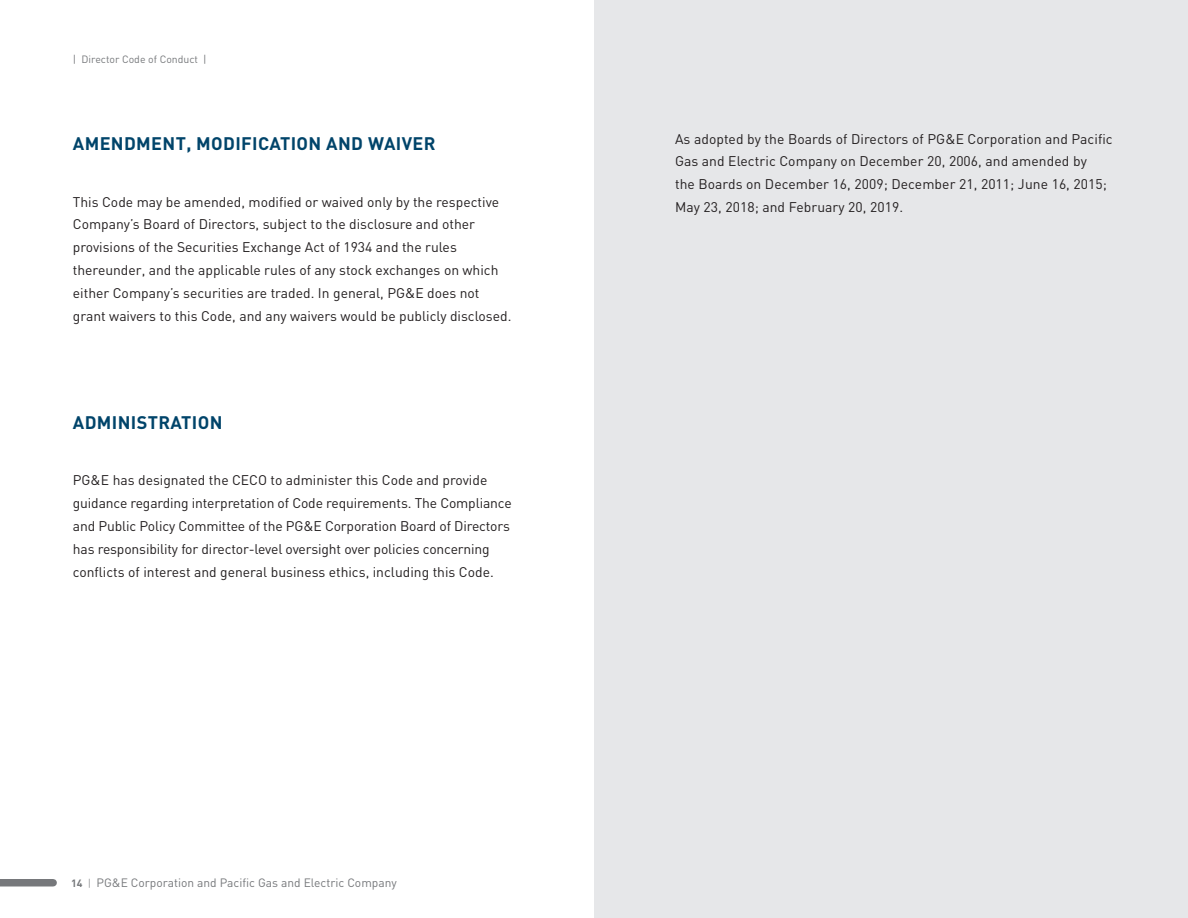
<style>
.page{position:relative;width:1188px;height:918px;background:#fff}
.page>*{position:absolute;margin:0;border:0;box-sizing:border-box;transform-origin:0 0}
.Header_1{font:700 18px "DIN";letter-spacing:.02em;color:#00446a}
.Body_Copy{font:13.8px/22.8px "DIN";color:#231f20}
.t1{font:12px "DIN";color:#76787b}
.t2{font:10.5px "DIN";color:#76787b}
.s1{font-weight:700;font-size:10.5px}
.s2{font-weight:300;font-size:10.5px}
</style>
<div class="page">
<div style="left:0;top:879px;width:53px;height:7px;background:#76787b"></div>
<div style="left:594px;top:0;width:594px;height:918px;background:#e6e7e9"></div>
<p class="t2" style="left:73px;top:52px;width:135px">| Director Code of Conduct |</p>
<p class="Header_1" style="left:73px;top:132px;width:364px">AMENDMENT, MODIFICATION AND WAIVER</p>
<p class="Body_Copy" style="left:73px;top:190px;width:440px">This Code may be amended, modified or waived only by the respective Company’s Board of Directors, subject to the disclosure and other provisions of the Securities Exchange Act of 1934 and the rules thereunder, and the applicable rules of any stock exchanges on which either Company’s securities are traded. In general, PG&amp;E does not grant waivers to this Code, and any waivers would be publicly disclosed.</p>
<p class="Header_1" style="left:73px;top:410px;width:151px">ADMINISTRATION</p>
<p class="Body_Copy" style="left:73px;top:469px;width:440px">PG&amp;E has designated the CECO to administer this Code and provide guidance regarding interpretation of Code requirements. The Compliance and Public Policy Committee of the PG&amp;E Corporation Board of Directors has responsibility for director-level oversight over policies concerning conflicts of interest and general business ethics, including this Code.</p>
<p class="t1" style="left:71px;top:875px;width:327px"><span class="s1">14</span> <span class="s2">|</span> PG&amp;E Corporation and Pacific Gas and Electric Company</p>
<p class="Body_Copy" style="left:675px;top:127px;width:439px">As adopted by the Boards of Directors of PG&amp;E Corporation and Pacific Gas and Electric Company on December 20, 2006, and amended by<br>the Boards on December 16, 2009; December 21, 2011; June 16, 2015; May 23, 2018; and February 20, 2019.</p>
</div>
